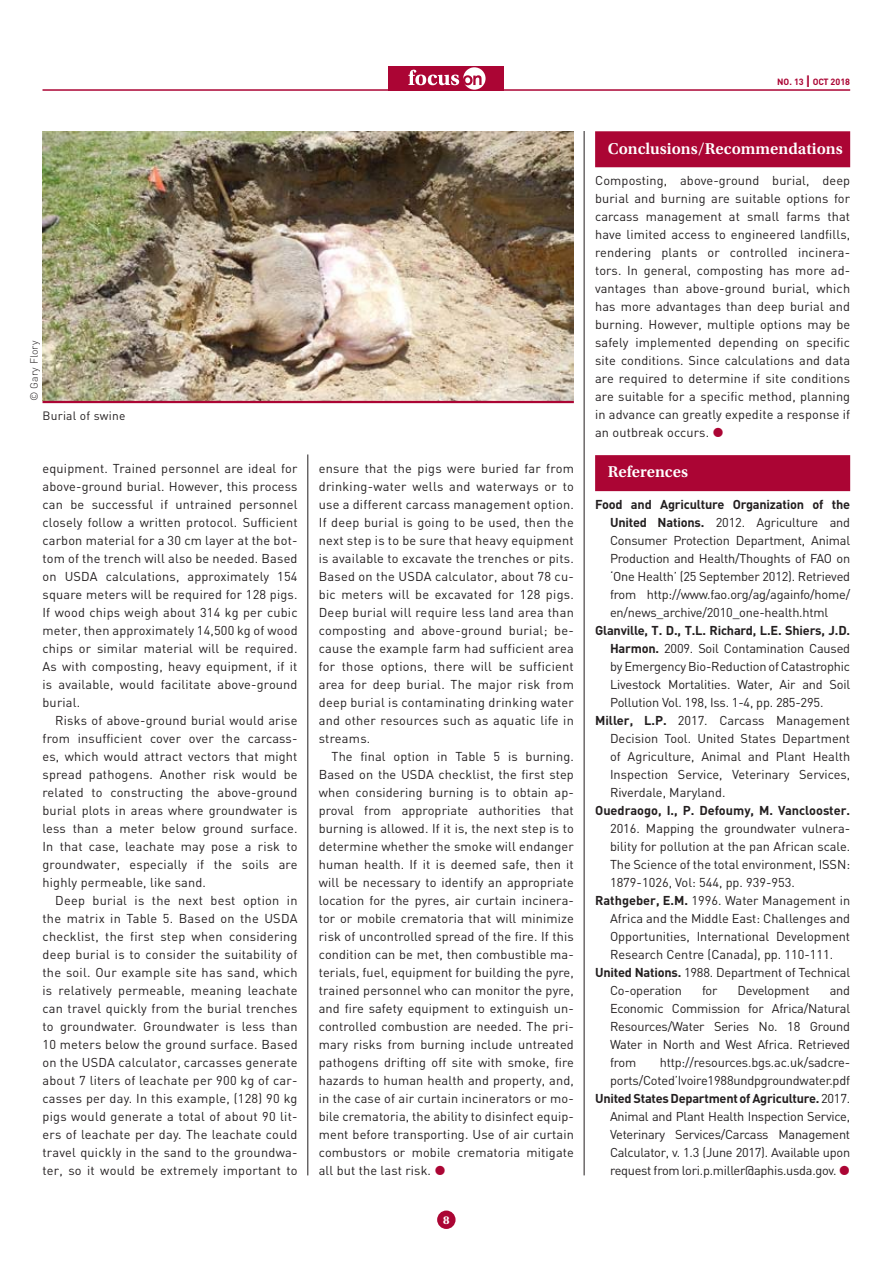
<style>
.page{position:relative;width:893px;height:1263px;background:#fff}
.page>*{position:absolute;margin:0;border:0;box-sizing:border-box;transform-origin:0 0}
.t1{font:600 16.5px "Utopia Std";color:#fff}
.t2{font:12.75px/18px "DIN";color:#231f20;text-align:justify}
.t3{font:12.75px "DIN";letter-spacing:-.02em;color:#231f20}
.t4{font:700 12.75px "DIN";letter-spacing:-.015em;color:#231f20}
.t5{font:12px "DIN";letter-spacing:.02em;color:#231f20}
.t6{font:700 12px "Utopia Std";color:#fff}
.t7{font:300 10.5px "DIN";letter-spacing:.01em;color:#231f20}
.t8{font:700 9px "DIN";color:#ab0534}
.s1{font-size:13.5px}
.s2{font-weight:700}
.s3{font-weight:400}
</style>
<div class="page">
<div style="left:437px;top:1211px;width:18px;height:18px;background:#ab0534;border-radius:50%"></div>
<hr style="left:43px;top:89px;width:807px;height:2px;background:#ab0534">
<div style="left:388px;top:66px;width:116px;height:25px;background:#ab0534"></div>
<svg style="left:463px;top:67px;width:22px;height:23px"></svg>
<svg style="left:408px;top:70px;width:73px;height:15px"></svg>
<hr style="left:584px;top:131px;width:1px;height:1044px;background:#231f20">
<hr style="left:307px;top:454px;width:1px;height:721px;background:#231f20">
<div style="left:595px;top:131px;width:255px;height:36px;background:#ab0534"></div>
<div style="left:595px;top:455px;width:255px;height:36px;background:#ab0534"></div>
<img style="left:43px;top:131px;width:531px;height:270px">
<hr style="left:43px;top:401px;width:531px;height:2px;background:#ab0534">
<p class="t8" style="left:777px;top:78px;width:74px">NO. 13 <span class="s1">|</span> OCT 2018</p>
<p class="t7" style="left:30px;top:401px;width:62px;rotate:-90deg">© Gary Flory</p>
<p class="t5" style="left:43px;top:412px;width:84px">Burial of swine</p>
<p class="t2" style="left:43px;top:461px;width:257px">equipment. Trained personnel are ideal for above-ground burial. However, this process can be successful if untrained personnel closely follow a written protocol. Sufficient carbon material for a 30 cm layer at the bot&shy;tom of the trench will also be needed. Based on USDA calculations, approximately 154 square meters will be required for 128 pigs.<br>If wood chips weigh about 314 kg per cubic meter, then approximately 14,500 kg of wood chips or similar material will be required.<br>As with composting, heavy equipment, if it is available, would facilitate above-ground burial.</p>
<p class="t2" style="left:43px;top:713px;width:257px;text-indent:13px">Risks of above-ground burial would arise from insufficient cover over the carcass&shy;es, which would attract vectors that might spread pathogens. Another risk would be related to constructing the above-ground burial plots in areas where groundwater is less than a meter below ground surface.<br>In that case, leachate may pose a risk to groundwater, especially if the soils are highly permeable, like sand.</p>
<p class="t2" style="left:43px;top:893px;width:257px;text-indent:13px">Deep burial is the next best option in the matrix in Table 5. Based on the USDA checklist, the first step when considering deep burial is to consider the suitability of the soil. Our example site has sand, which is relatively permeable, meaning leachate can travel quickly from the burial trenches to groundwater. Groundwater is less than 10 meters below the ground surface. Based on the USDA calculator, carcasses generate about 7 liters of leachate per 900 kg of car&shy;casses per day. In this example, (128) 90 kg pigs would generate a total of about 90 lit&shy;ers of leachate per day. The leachate could travel quickly in the sand to the groundwa&shy;ter, so it would be extremely important to</p>
<p class="t2" style="left:319px;top:461px;width:257px">ensure that the pigs were buried far from drinking-water wells and waterways or to use a different carcass management option.<br>If deep burial is going to be used, then the next step is to be sure that heavy equipment is available to excavate the trenches or pits.<br>Based on the USDA calculator, about 78 cu&shy;bic meters will be excavated for 128 pigs.<br>Deep burial will require less land area than composting and above-ground burial; be&shy;cause the example farm had sufficient area for those options, there will be sufficient area for deep burial. The major risk from deep burial is contaminating drinking water and other resources such as aquatic life in streams.</p>
<p class="t2" style="left:319px;top:749px;width:257px;text-indent:13px">The final option in Table 5 is burning.<br>Based on the USDA checklist, the first step when considering burning is to obtain ap&shy;proval from appropriate authorities that burning is allowed. If it is, the next step is to determine whether the smoke will endanger human health. If it is deemed safe, then it will be necessary to identify an appropriate location for the pyres, air curtain incinera&shy;tor or mobile crematoria that will minimize risk of uncontrolled spread of the fire. If this condition can be met, then combustible ma&shy;terials, fuel, equipment for building the pyre, trained personnel who can monitor the pyre, and fire safety equipment to extinguish un&shy;controlled combustion are needed. The pri&shy;mary risks from burning include untreated pathogens drifting off site with smoke, fire hazards to human health and property, and, in the case of air curtain incinerators or mo&shy;bile crematoria, the ability to disinfect equip&shy;ment before transporting. Use of air curtain combustors or mobile crematoria mitigate all but the last risk.</p>
<p class="t6" style="left:443px;top:1215px;width:8px">8</p>
<p class="t1" style="left:608px;top:142px;width:236px">Conclusions/Recommendations</p>
<p class="t2" style="left:595px;top:173px;width:257px">Composting, above-ground burial, deep burial and burning are suitable options for carcass management at small farms that have limited access to engineered landfills, rendering plants or controlled incinera&shy;tors. In general, composting has more ad&shy;vantages than above-ground burial, which has more advantages than deep burial and burning. However, multiple options may be safely implemented depending on specific site conditions. Since calculations and data are required to determine if site conditions are suitable for a specific method, planning in advance can greatly expedite a response if an outbreak occurs.</p>
<p class="t1" style="left:608px;top:466px;width:82px">References</p>
<p class="t2" style="left:610px;top:497px;width:242px;text-indent:-15px"><span class="s2">Food and Agriculture Organization of the United Nations.</span> 2012. Agriculture and Consumer Protection Department, Animal Production and Health/Thoughts of FAO on ‘One Health’ (25 September 2012). Retrieved from http://www.fao.org/ag/againfo/home/ en/news_archive/2010_one-health.html</p>
<p class="t4" style="left:595px;top:626px;width:256px">Glanville, T. D., T.L. Richard, L.E. Shiers, J.D.</p>
<p class="t2" style="left:610px;top:641px;width:242px"><span class="s2">Harmon.</span> 2009. Soil Contamination Caused</p>
<p class="t2" style="left:610px;top:659px;width:242px">by Emergency Bio-Reduction of Catastrophic</p>
<p class="t2" style="left:610px;top:677px;width:242px">Livestock Mortalities. Water, Air and Soil</p>
<p class="t2" style="left:610px;top:695px;width:215px">Pollution Vol. 198, Iss. 1-4, pp. 285-295.</p>
<p class="t2" style="left:595px;top:713px;width:257px"><span class="s2">Miller, L.P.</span> 2017. Carcass Management</p>
<p class="t2" style="left:610px;top:731px;width:242px">Decision Tool. United States Department</p>
<p class="t2" style="left:610px;top:749px;width:242px">of Agriculture, Animal and Plant Health</p>
<p class="t2" style="left:610px;top:767px;width:242px">Inspection Service, Veterinary Services,</p>
<p class="t2" style="left:610px;top:785px;width:117px">Riverdale, Maryland.</p>
<p class="t4" style="left:595px;top:806px;width:256px">Ouedraogo, I., P. Defoumy, M. Vanclooster.</p>
<p class="t2" style="left:610px;top:821px;width:242px">2016. Mapping the groundwater vulnera-</p>
<p class="t2" style="left:610px;top:839px;width:242px">bility for pollution at the pan African scale.</p>
<p class="t2" style="left:610px;top:857px;width:242px">The Science of the total environment, ISSN:</p>
<p class="t2" style="left:610px;top:875px;width:186px">1879-1026, Vol: 544, pp. 939-953.</p>
<p class="t2" style="left:595px;top:893px;width:257px"><span class="s2">Rathgeber, E.M.</span> 1996. Water Management in</p>
<p class="t2" style="left:610px;top:911px;width:242px">Africa and the Middle East: Challenges and</p>
<p class="t2" style="left:610px;top:929px;width:242px">Opportunities, International Development</p>
<p class="t2" style="left:610px;top:947px;width:225px">Research Centre (Canada), pp. 110-111.</p>
<p class="t2" style="left:595px;top:965px;width:257px"><span class="s2">United Nations.</span> 1988. Department of Technical</p>
<p class="t2" style="left:610px;top:983px;width:73px">Co-operation</p>
<p class="t2" style="left:702px;top:983px;width:17px">for</p>
<p class="t2" style="left:737px;top:983px;width:74px">Development</p>
<p class="t2" style="left:610px;top:983px;width:242px;text-indent:220px">and Economic Commission for Africa/Natural Resources/Water Series No. 18 Ground Water in North and West Africa. Retrieved from</p>
<p class="t2" style="left:660px;top:1055px;width:192px">http://resources.bgs.ac.uk/sadcre-</p>
<p class="t2" style="left:610px;top:1073px;width:242px">ports/Coted’Ivoire1988undpgroundwater.pdf</p>
<p class="t4" style="left:595px;top:1093px;width:257px">United States Department of Agriculture. <span class="s3">2017.</span></p>
<p class="t3" style="left:610px;top:1111px;width:242px">Animal and Plant Health Inspection Service,</p>
<p class="t3" style="left:610px;top:1129px;width:242px">Veterinary Services/Carcass Management</p>
<p class="t3" style="left:610px;top:1147px;width:242px">Calculator, v. 1.3 (June 2017). Available upon</p>
<p class="t3" style="left:610px;top:1165px;width:228px">request from lori.p.miller@aphis.usda.gov.</p>
</div>
